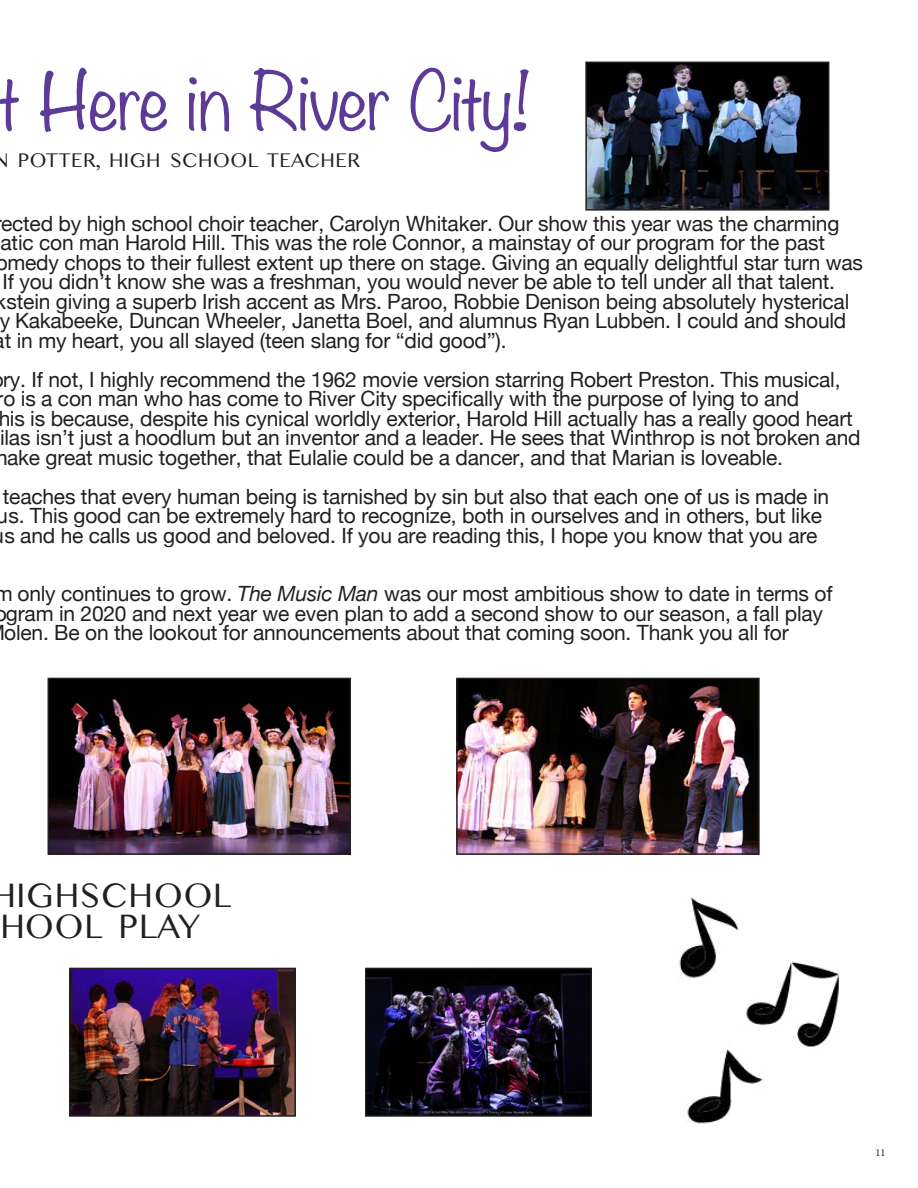
<style>
.page{position:relative;width:918px;height:1188px;background:#fff}
.page>*{position:absolute;margin:0;border:0;box-sizing:border-box;transform-origin:0 0}
.t1{font:300 72px "Noteworthy";letter-spacing:-.01em;color:#5c3a97}
.t2{font:36px/31.5px "Kannada MN";letter-spacing:-.01em;color:#231f20}
.t3{font:21px/19.5px "Helvetica Neue";letter-spacing:-.01em;color:#231f20;text-align:center}
.t4{font:21px "Kannada MN";letter-spacing:-.01em;color:#231f20}
.t5{font:10.5px "Minion Pro";color:#231f20}
.s1{font-style:italic}
</style>
<div class="page">
<img style="left:51px;top:681px;width:297px;height:171px">
<div style="left:48px;top:678px;width:303px;height:177px;border:2px solid #231f20"></div>
<img style="left:588px;top:65px;width:238px;height:143px">
<div style="left:585px;top:62px;width:244px;height:149px;border:2px solid #231f20"></div>
<img style="left:72px;top:971px;width:221px;height:143px">
<div style="left:69px;top:968px;width:227px;height:149px;border:2px solid #231f20"></div>
<img style="left:368px;top:971px;width:110px;height:143px">
<div style="left:365px;top:968px;width:227px;height:149px;border:2px solid #231f20"></div>
<img style="left:478px;top:897px;width:362px;height:227px">
<img style="left:459px;top:681px;width:298px;height:171px">
<div style="left:456px;top:678px;width:304px;height:177px;border:2px solid #231f20"></div>
<h1 class="t1" style="left:-3px;top:38px;width:536px">t Here in River City!</h1>
<p class="t4" style="left:-6px;top:148px;width:368px">N POTTER, HIGH SCHOOL TEACHER</p>
<p class="t3" style="left:1px;top:215px;width:840px">ected by high school choir teacher, Carolyn Whitaker. Our show this year was the charming</p>
<p class="t3" style="left:1px;top:234px;width:826px">atic con man Harold Hill. This was the role Connor, a mainstay of our program for the past</p>
<p class="t3" style="left:-4px;top:254px;width:869px">omedy chops to their fullest extent up there on stage. Giving an equally delightful star turn was</p>
<p class="t3" style="left:3px;top:273px;width:834px">If you didn’t know she was a freshman, you would never be able to tell under all that talent.</p>
<p class="t3" style="left:-4px;top:293px;width:855px">kstein giving a superb Irish accent as Mrs. Paroo, Robbie Denison being absolutely hysterical</p>
<p class="t3" style="left:-1px;top:312px;width:849px">y Kakabeeke, Duncan Wheeler, Janetta Boel, and alumnus Ryan Lubben. I could and should</p>
<p class="t3" style="left:5px;top:332px;width:503px">t in my heart, you all slayed (teen slang for “did good”).</p>
<p class="t3" style="left:3px;top:371px;width:839px">ry. If not, I highly recommend the 1962 movie version starring Robert Preston. This musical,</p>
<p class="t3" style="left:-3px;top:390px;width:804px">ro is a con man who has come to River City specifically with the purpose of lying to and</p>
<p class="t3" style="left:-2px;top:410px;width:856px">his is because, despite his cynical worldly exterior, Harold Hill actually has a really good heart</p>
<p class="t3" style="left:0;top:429px;width:862px">ilas isn’t just a hoodlum but an inventor and a leader. He sees that Winthrop is not broken and</p>
<p class="t3" style="left:7px;top:449px;width:778px">ake great music together, that Eulalie could be a dancer, and that Marian is loveable.</p>
<p class="t3" style="left:-3px;top:488px;width:834px">teaches that every human being is tarnished by sin but also that each one of us is made in us. This good can be extremely hard to recognize, both in ourselves and in others, but like s and he calls us good and beloved. If you are reading this, I hope you know that you are</p>
<p class="t3" style="left:-6px;top:585px;width:840px">m only continues to grow. <span class="s1">The Music Man</span> was our most ambitious show to date in terms of</p>
<p class="t3" style="left:-6px;top:605px;width:830px">ogram in 2020 and next year we even plan to add a second show to our season, a fall play</p>
<p class="t3" style="left:4px;top:624px;width:786px">olen. Be on the lookout for announcements about that coming soon. Thank you all for</p>
<h2 class="t2" style="left:-10px;top:879px;width:243px">HIGHSCHOOL<br>HOOL PLAY</h2>
<p class="t5" style="left:875px;top:1145px;width:12px">11</p>
</div>
